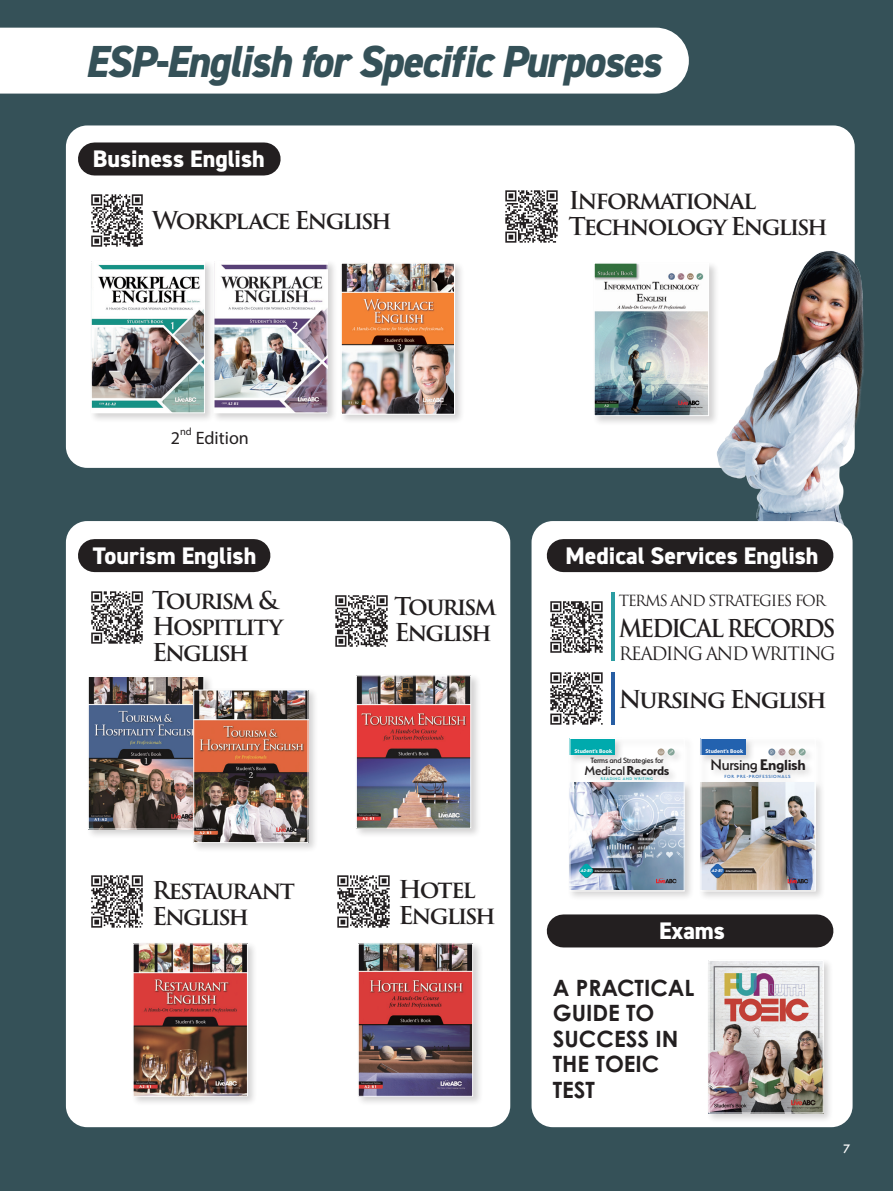
<style>
.page{position:relative;width:893px;height:1191px;background:#355158}
.page>*{position:absolute;margin:0;border:0;box-sizing:border-box;transform-origin:0 0}
.t1{font:italic 800 45px "DIN2014";letter-spacing:-.03em;color:#355158;scale:.95 1}
.t2{font:600 24px/25.8px "Trajan Pro 3";letter-spacing:-.085em;color:#231f20}
.t3{font:800 24px "DIN2014";color:#fff}
.t4{font:600 24px "Trajan Pro 3";letter-spacing:-.085em;color:#231f20;scale:.95 1}
.t5{font:700 22.5px/25.5px "Century Gothic Pro";color:#231f20}
.t6{font:18px "Trajan Pro 3";letter-spacing:-.09em;color:#231f20}
.t7{font:18px "Myriad Pro";color:#231f20}
.t8{font:500 16.5px "Serenity";letter-spacing:-.02em;color:#231f20}
.t9{font:15px "Trajan Pro 3";letter-spacing:-.09em;color:#231f20}
.t10{font:500 13.95px "Serenity";letter-spacing:-.025em;color:#231f20}
.t11{font:500 12.75px "Futura PT";color:#fff}
.t12{font:10.5px "Myriad Pro";color:#231f20}
.t13{font:500 8.55px "Serenity";letter-spacing:-.025em;color:#231f20}
.t14{font:700 5.55px "Myriad Pro";color:#fff}
.t15{font:500 5.1px "Serenity";letter-spacing:.12em;color:#2362af}
.t16{font:500 4.2px "Serenity";letter-spacing:.125em;color:#00aaad}
.t17{font:italic 600 3.3px "Serenity";letter-spacing:-.01em;color:#fff}
.s1{font-size:14.55px}
.s2{font-weight:700;font-size:14.55px}
.s3{font-weight:700}
.s4{font-size:17.1px}
.s5{font-weight:700;font-size:17.1px}
.s6{font-weight:700;font-size:4.65px}
</style>
<div class="page">
<div style="left:66px;top:125px;width:789px;height:343px;background:#fff;border-radius:21px"></div>
<img style="left:707px;top:223px;width:158px;height:302px">
<div style="left:66px;top:521px;width:444px;height:606px;background:#fff;border-radius:21px"></div>
<div style="left:531px;top:521px;width:322px;height:606px;background:#fff;border-radius:21px"></div>
<div style="left:131px;top:941px;width:127px;height:165px;background:#231f20;opacity:.2"></div>
<img style="left:135px;top:945px;width:111px;height:149px">
<div style="left:133px;top:943px;width:115px;height:153px;border:1px solid #fff"></div>
<div style="left:354px;top:673px;width:127px;height:165px;background:#231f20;opacity:.2"></div>
<img style="left:358px;top:677px;width:111px;height:149px">
<div style="left:356px;top:675px;width:115px;height:153px;border:1px solid #fff"></div>
<div style="left:356px;top:941px;width:127px;height:165px;background:#231f20;opacity:.2"></div>
<img style="left:360px;top:945px;width:111px;height:149px">
<div style="left:358px;top:943px;width:115px;height:153px;border:1px solid #fff"></div>
<div style="left:698px;top:736px;width:128px;height:165px;background:#231f20;opacity:.2"></div>
<img style="left:702px;top:782px;width:112px;height:107px">
<img style="left:756px;top:865px;width:4px;height:11px">
<svg style="left:710px;top:863px;width:46px;height:15px"></svg>
<svg style="left:768px;top:748px;width:7px;height:7px"></svg>
<svg style="left:799px;top:748px;width:7px;height:7px"></svg>
<svg style="left:800px;top:750px;width:4px;height:4px"></svg>
<svg style="left:788px;top:748px;width:7px;height:7px"></svg>
<svg style="left:770px;top:750px;width:24px;height:4px"></svg>
<div style="left:701px;top:738px;width:45px;height:17px;background:#2362af"></div>
<svg style="left:788px;top:878px;width:20px;height:5px"></svg>
<div style="left:700px;top:738px;width:116px;height:153px;border:1px solid #fff"></div>
<div style="left:567px;top:736px;width:128px;height:165px;background:#231f20;opacity:.2"></div>
<img style="left:571px;top:782px;width:112px;height:107px">
<img style="left:625px;top:865px;width:4px;height:11px">
<svg style="left:579px;top:863px;width:46px;height:15px"></svg>
<div style="left:570px;top:738px;width:45px;height:17px;background:#00aaad"></div>
<svg style="left:668px;top:748px;width:7px;height:7px"></svg>
<svg style="left:669px;top:750px;width:4px;height:3px"></svg>
<svg style="left:657px;top:748px;width:7px;height:7px"></svg>
<svg style="left:659px;top:750px;width:4px;height:3px"></svg>
<svg style="left:656px;top:878px;width:21px;height:5px"></svg>
<div style="left:569px;top:738px;width:116px;height:153px;border:1px solid #fff"></div>
<div style="left:592px;top:261px;width:127px;height:165px;background:#231f20;opacity:.2"></div>
<img style="left:596px;top:265px;width:111px;height:149px">
<div style="left:594px;top:263px;width:115px;height:153px;border:1px solid #fff"></div>
<div style="left:86px;top:674px;width:128px;height:165px;background:#231f20;opacity:.2"></div>
<img style="left:90px;top:678px;width:112px;height:149px">
<div style="left:88px;top:676px;width:116px;height:153px;border:1px solid #fff"></div>
<div style="left:191px;top:687px;width:128px;height:166px;background:#231f20;opacity:.2"></div>
<img style="left:195px;top:691px;width:111px;height:150px">
<div style="left:193px;top:689px;width:115px;height:154px;border:1px solid #fff"></div>
<div style="left:339px;top:261px;width:126px;height:163px;background:#231f20;opacity:.2"></div>
<img style="left:343px;top:265px;width:110px;height:148px">
<div style="left:341px;top:263px;width:114px;height:152px;border:1px solid #fff"></div>
<div style="left:89px;top:259px;width:126px;height:164px;background:#231f20;opacity:.2"></div>
<img style="left:93px;top:263px;width:110px;height:148px">
<div style="left:91px;top:261px;width:114px;height:152px;border:1px solid #fff"></div>
<div style="left:212px;top:259px;width:125px;height:164px;background:#231f20;opacity:.2"></div>
<img style="left:215px;top:263px;width:111px;height:148px">
<div style="left:213px;top:261px;width:115px;height:152px;border:1px solid #fff"></div>
<div style="left:94px;top:539px;width:160px;height:33px;background:#231f20"></div>
<div style="left:563px;top:539px;width:254px;height:33px;background:#231f20"></div>
<div style="left:0;top:28px;width:689px;height:66px;background:#fff"></div>
<div style="left:94px;top:142px;width:170px;height:33px;background:#231f20"></div>
<img style="left:91px;top:194px;width:52px;height:53px">
<img style="left:91px;top:591px;width:52px;height:53px">
<img style="left:505px;top:190px;width:53px;height:53px">
<img style="left:335px;top:595px;width:53px;height:52px">
<img style="left:91px;top:875px;width:52px;height:53px">
<img style="left:337px;top:875px;width:53px;height:53px">
<div style="left:563px;top:914px;width:254px;height:33px;background:#231f20"></div>
<img style="left:550px;top:601px;width:53px;height:52px">
<hr style="left:611px;top:593px;width:3px;height:68px;background:#2c9da2">
<img style="left:550px;top:672px;width:53px;height:53px">
<hr style="left:611px;top:672px;width:3px;height:53px;background:#285ea3">
<div style="left:706px;top:958px;width:128px;height:165px;background:#231f20;opacity:.2"></div>
<img style="left:710px;top:962px;width:112px;height:149px">
<div style="left:708px;top:960px;width:116px;height:153px;border:1px solid #fff"></div>
<h1 class="t1" style="left:85px;top:31px;width:608px">ESP-English for Specific Purposes</h1>
<p class="t3" style="left:93px;top:143px;width:173px">Business English</p>
<p class="t2" style="left:152px;top:208px;width:241px">Workplace English</p>
<p class="t2" style="left:569px;top:188px;width:261px">Informational<br>Technology English</p>
<p class="t12" style="left:180px;top:425px;width:13px">nd</p>
<p class="t7" style="left:196px;top:426px;width:55px">Edition</p>
<p class="t7" style="left:171px;top:426px;width:11px">2</p>
<p class="t3" style="left:93px;top:539px;width:165px">Tourism English</p>
<p class="t2" style="left:152px;top:588px;width:133px">Tourism &amp;<br>Hospitlity<br>English</p>
<p class="t2" style="left:152px;top:878px;width:145px">Restaurant<br>English</p>
<p class="t2" style="left:394px;top:594px;width:104px">Tourism<br>English</p>
<p class="t2" style="left:399px;top:877px;width:99px">Hotel<br>English</p>
<p class="t3" style="left:566px;top:539px;width:254px">Medical Services English</p>
<p class="t9" style="left:619px;top:590px;width:208px">TERMS AND STRATEGIES FOR</p>
<p class="t4" style="left:619px;top:611px;width:229px">MEDICAL RECORDS</p>
<p class="t6" style="left:619px;top:641px;width:218px">READING AND WRITING</p>
<p class="t2" style="left:619px;top:687px;width:210px">Nursing English</p>
<p class="t14" style="left:575px;top:747px;width:39px">Student’s Book</p>
<p class="t13" style="left:590px;top:756px;width:75px">Terms and Strategies for</p>
<p class="t16" style="left:601px;top:776px;width:54px">READING AND WRITING</p>
<p class="t10" style="left:584px;top:762px;width:86px"><span class="s1">M</span>edical<span class="s2">R</span><span class="s3">ecords</span></p>
<p class="t14" style="left:706px;top:747px;width:39px">Student’s Book</p>
<p class="t8" style="left:711px;top:756px;width:97px"><span class="s4">N</span>ursing<span class="s5">E</span><span class="s3">nglish</span></p>
<p class="t15" style="left:724px;top:774px;width:68px">FOR PRE-PROFESSIONALS</p>
<p class="t17" style="left:581px;top:869px;width:42px"><span class="s6">A2-B1</span> International Edition</p>
<p class="t17" style="left:712px;top:869px;width:42px"><span class="s6">A2-B1</span> International Edition</p>
<p class="t3" style="left:659px;top:914px;width:67px">Exams</p>
<p class="t5" style="left:553px;top:974px;width:143px">A PRACTICAL<br>GUIDE TO<br>SUCCESS IN<br>THE TOEIC<br>TEST</p>
<p class="t11" style="left:843px;top:1140px;width:9px">7</p>
</div>
